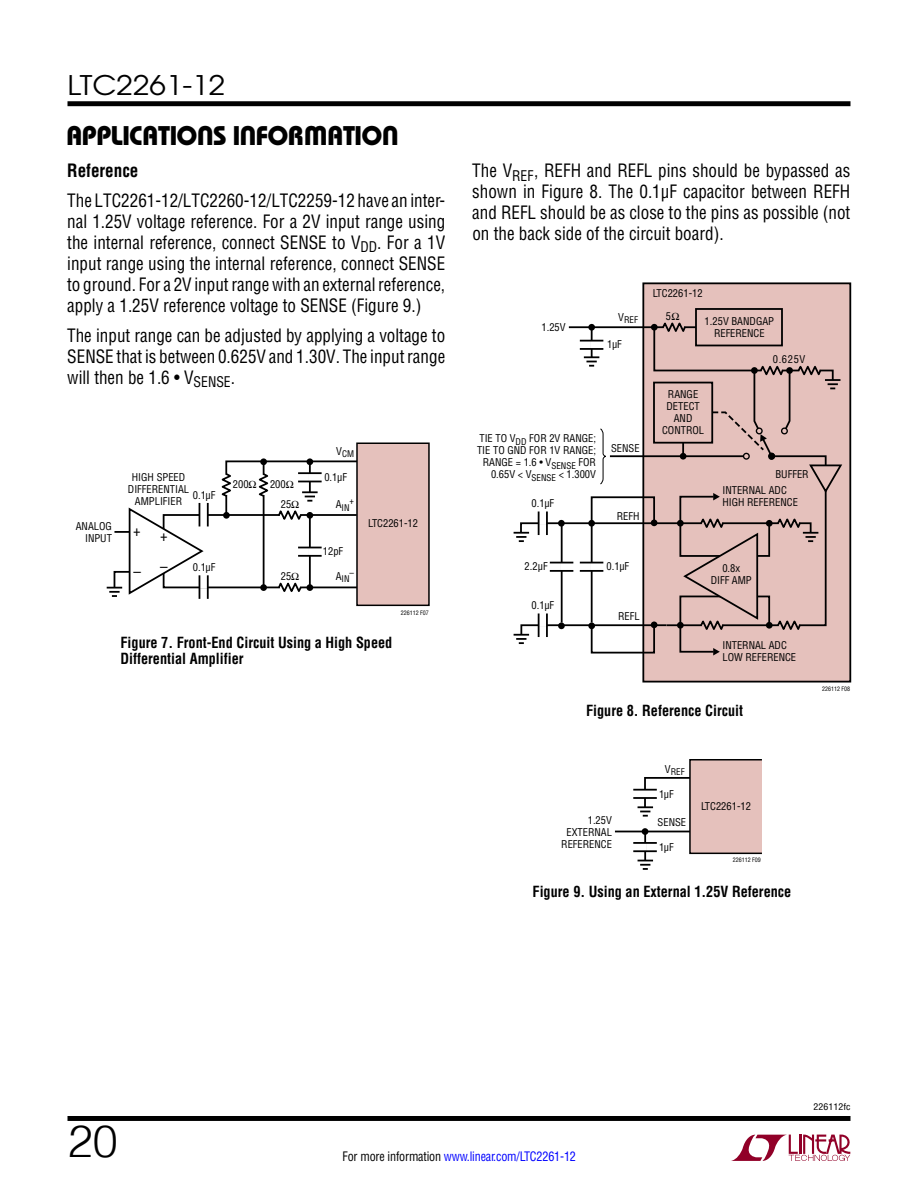
<style>
.page{position:relative;width:918px;height:1188px;background:#fff}
.page>*{position:absolute;margin:0;border:0;box-sizing:border-box;transform-origin:0 0}
.t1{font:300 45px "Helvetica";color:#000}
.t2{font:27px "Linear Bauhaus";letter-spacing:-.02em;color:#000}
.t3{font:27px "Avant Garde";color:#000;scale:1.1 1}
.t4{font:18px/21px "Linear Helv Cond";color:#000;text-align:justify;scale:.95 1}
.t5{font:700 18px "Linear Helv Cond";color:#000;scale:.95 1}
.t6{font:700 15px/16.5px "Linear Helv Cond";color:#000;scale:.95 1}
.t7{font:15px "Linear Helv Cond";color:#000}
.t8{font:12.75px "Linear Helv Cond";letter-spacing:-.01em;color:#00f;scale:.95 1}
.t9{font:10.5px/12px "Linear Helv Cond";color:#000;text-align:center}
.t10{font:9px "Linear Helv Cond";color:#000}
.t11{font:9px "Linear Helv Cond";color:#000;scale:1.1 1}
.t12{font:6px "Linear Helv Cond";color:#000}
.s1{color:#000}
</style>
<div class="page">
<svg style="left:731px;top:1135px;width:119px;height:26px"></svg>
<div style="left:68px;top:101px;width:782px;height:5px;background:#000"></div>
<div style="left:68px;top:1116px;width:782px;height:5px;background:#000"></div>
<div style="left:307px;top:458px;width:6px;height:7px;background:#000;border-radius:50%"></div>
<div style="left:357px;top:443px;width:72px;height:162px;background:#e5c1bc"></div>
<div style="left:356px;top:442px;width:74px;height:164px;border:2px solid #000"></div>
<svg style="left:107px;top:460px;width:252px;height:139px"></svg>
<div style="left:643px;top:283px;width:207px;height:399px;background:#e5c1bc"></div>
<div style="left:642px;top:282px;width:209px;height:401px;border:2px solid #000"></div>
<div style="left:695px;top:308px;width:88px;height:38px;border:2px solid #000"></div>
<svg style="left:514px;top:319px;width:329px;height:337px"></svg>
<hr style="left:615px;top:831px;width:75px;height:1px;background:#000">
<svg style="left:638px;top:777px;width:51px;height:40px"></svg>
<hr style="left:633px;top:797px;width:24px;height:2px;background:#000">
<hr style="left:633px;top:789px;width:24px;height:2px;background:#000">
<hr style="left:644px;top:831px;width:2px;height:30px;background:#000">
<div style="left:642px;top:828px;width:6px;height:7px;background:#000;border-radius:50%"></div>
<svg style="left:638px;top:860px;width:15px;height:10px"></svg>
<svg style="left:644px;top:844px;width:3px;height:6px"></svg>
<hr style="left:633px;top:850px;width:24px;height:2px;background:#000">
<hr style="left:633px;top:842px;width:24px;height:2px;background:#000">
<div style="left:690px;top:760px;width:72px;height:93px;background:#e5c1bc"></div>
<div style="left:689px;top:759px;width:74px;height:95px;border:2px solid #000"></div>
<h2 class="t3" style="left:68px;top:68px;width:145px">LTC2261-12</h2>
<h2 class="t2" style="left:66px;top:119px;width:334px">APPLICATIONS INFORMATION</h2>
<p class="t5" style="left:67px;top:159px;width:76px">Reference</p>
<p class="t4" style="left:67px;top:190px;width:399px">The LTC2261-12/LTC2260-12/LTC2259-12 have an inter&shy;nal 1.25V voltage reference. For a 2V input range using the internal reference, connect SENSE to V<sub>DD</sub>. For a 1V input range using the internal reference, connect SENSE to ground. For a 2V input range with an external reference, apply a 1.25V reference voltage to SENSE (Figure 9.)</p>
<p class="t4" style="left:67px;top:325px;width:399px">The input range can be adjusted by applying a voltage to SENSE that is between 0.625V and 1.30V. The input range will then be 1.6 • V<sub>SENSE</sub>.</p>
<p class="t9" style="left:76px;top:520px;width:38px;text-align:right">ANALOG<br>INPUT</p>
<p class="t9" style="left:128px;top:471px;width:63px">HIGH SPEED<br>DIFFERENTIAL<br>AMPLIFIER</p>
<p class="t9" style="left:193px;top:489px;width:24px">0.1µF</p>
<p class="t7" style="left:133px;top:521px;width:9px">+</p>
<p class="t7" style="left:160px;top:526px;width:9px">+</p>
<p class="t7" style="left:133px;top:559px;width:36px">– –</p>
<p class="t9" style="left:193px;top:561px;width:24px">0.1µF</p>
<p class="t9" style="left:233px;top:478px;width:25px">200Ω</p>
<p class="t9" style="left:270px;top:478px;width:25px">200Ω</p>
<p class="t9" style="left:281px;top:498px;width:20px">25Ω</p>
<p class="t9" style="left:281px;top:570px;width:20px">25Ω</p>
<p class="t10" style="left:336px;top:448px;width:19px"><sup>V</sup>CM</p>
<p class="t9" style="left:324px;top:472px;width:24px">0.1µF</p>
<p class="t10" style="left:336px;top:502px;width:15px"><sup>A</sup>IN</p>
<p class="t10" style="left:350px;top:495px;width:6px">+</p>
<p class="t9" style="left:323px;top:545px;width:22px">12pF</p>
<p class="t10" style="left:336px;top:574px;width:15px"><sup>A</sup>IN</p>
<p class="t10" style="left:350px;top:567px;width:6px">–</p>
<p class="t9" style="left:368px;top:517px;width:51px">LTC2261-12</p>
<p class="t6" style="left:120px;top:634px;width:288px">Figure 7. Front-End Circuit Using a High Speed<br>Differential Amplifier</p>
<p class="t12" style="left:401px;top:609px;width:30px">226112 F07</p>
<p class="t4" style="left:472px;top:160px;width:400px">The V<sub>REF</sub>, REFH and REFL pins should be bypassed as shown in Figure 8. The 0.1µF capacitor between REFH and REFL should be as close to the pins as possible (not on the back side of the circuit board).</p>
<p class="t9" style="left:542px;top:321px;width:26px">1.25V</p>
<p class="t10" style="left:618px;top:314px;width:21px"><sup>V</sup>REF</p>
<p class="t9" style="left:607px;top:338px;width:16px">1µF</p>
<p class="t9" style="left:477px;top:432px;width:120px;text-align:right">TIE TO V<sub>DD</sub> FOR 2V RANGE;<br>TIE TO GND FOR 1V RANGE;<br>RANGE = 1.6 • V<sub>SENSE</sub> FOR<br>0.65V &lt; V<sub>SENSE</sub> &lt; 1.300V</p>
<p class="t9" style="left:532px;top:497px;width:24px">0.1µF</p>
<p class="t9" style="left:611px;top:442px;width:30px">SENSE</p>
<p class="t9" style="left:617px;top:510px;width:24px">REFH</p>
<p class="t9" style="left:653px;top:287px;width:51px">LTC2261-12</p>
<p class="t9" style="left:666px;top:310px;width:15px">5Ω</p>
<p class="t9" style="left:705px;top:315px;width:71px">1.25V BANDGAP<br>REFERENCE</p>
<p class="t9" style="left:773px;top:353px;width:34px">0.625V</p>
<p class="t9" style="left:662px;top:389px;width:43px">RANGE<br>DETECT<br>AND<br>CONTROL</p>
<p class="t9" style="left:775px;top:468px;width:35px">BUFFER</p>
<p class="t9" style="left:722px;top:484px;width:77px;text-align:left">INTERNAL ADC<br>HIGH REFERENCE</p>
<p class="t9" style="left:525px;top:560px;width:25px">2.2µF</p>
<p class="t9" style="left:607px;top:560px;width:24px">0.1µF</p>
<p class="t9" style="left:532px;top:599px;width:24px">0.1µF</p>
<p class="t9" style="left:618px;top:610px;width:23px">REFL</p>
<p class="t9" style="left:711px;top:562px;width:43px">0.8x<br>DIFF AMP</p>
<p class="t9" style="left:722px;top:640px;width:75px;text-align:left">INTERNAL ADC<br>LOW REFERENCE</p>
<p class="t6" style="left:586px;top:703px;width:167px">Figure 8. Reference Circuit</p>
<p class="t12" style="left:822px;top:685px;width:30px">226112 F08</p>
<p class="t10" style="left:665px;top:766px;width:21px"><sup>V</sup>REF</p>
<p class="t9" style="left:659px;top:788px;width:16px">1µF</p>
<p class="t9" style="left:588px;top:814px;width:26px">1.25V</p>
<p class="t9" style="left:658px;top:816px;width:30px">SENSE</p>
<p class="t9" style="left:561px;top:826px;width:52px">EXTERNAL<br>REFERENCE</p>
<p class="t9" style="left:659px;top:841px;width:16px">1µF</p>
<p class="t9" style="left:701px;top:800px;width:51px">LTC2261-12</p>
<p class="t12" style="left:733px;top:856px;width:30px">226112 F09</p>
<p class="t6" style="left:533px;top:883px;width:274px">Figure 9. Using an External 1.25V Reference</p>
<p class="t11" style="left:814px;top:1102px;width:35px">226112fc</p>
<h1 class="t1" style="left:68px;top:1105px;width:52px">20</h1>
<p class="t8" style="left:343px;top:1148px;width:247px"><span class="s1">For more information</span> www.linear.com/LTC2261-12</p>
</div>
